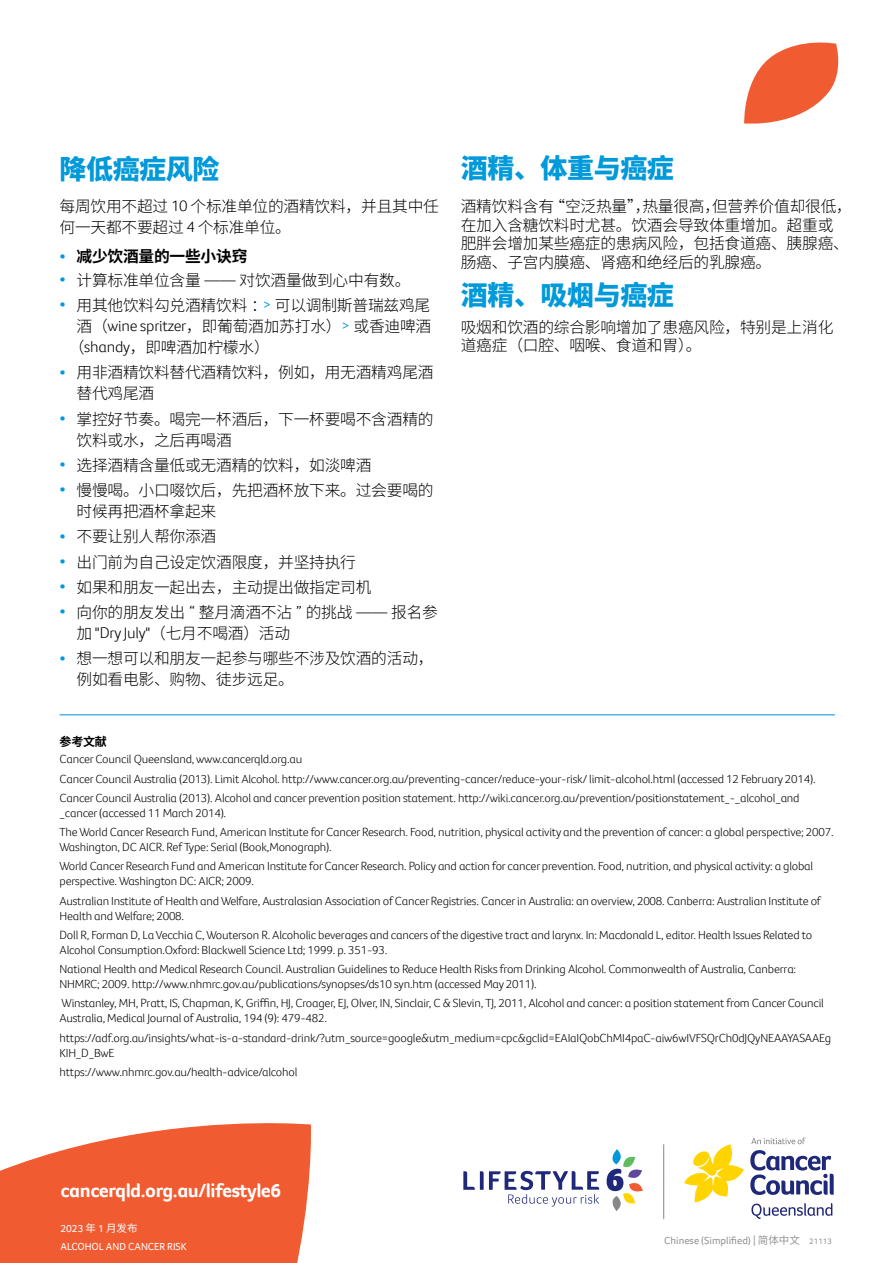
<style>
.page{position:relative;width:893px;height:1263px;background:#fff}
.page>*{position:absolute;margin:0;border:0;box-sizing:border-box;transform-origin:0 0}
.H2_DkBlue{font:900 27px "Noto Sans CJ Ksc";letter-spacing:-.015em;color:#0099da}
.t1{font:700 19.5px "Foco CC";letter-spacing:-.02em;color:#fff}
.H2_DkBlue-2{font:300 15.75px/21px "Noto Sans CJ Ksc";letter-spacing:-.015em;color:#000}
.t2{font:700 15.75px "Noto Sans CJ Ksc";letter-spacing:-.015em;color:#000}
.H2_DkBlue-3{font:300 12px/15px "Foco CC";letter-spacing:-.015em;color:#000}
.H2_DkBlue-4{font:700 12px "Noto Sans CJ Ksc";color:#000}
.t3{font:10.5px "Foco CC";color:#fff}
.t4{font:10.5px "Foco CC";color:#939598}
.t5{font:8.25px "Foco CC";color:#939598}
.s1{font-family:"Foco CC"}
.s2{font-family:"Foco CC";color:#0099da}
.s3{font-family:"Foco CC";font-weight:700;color:#0099da}
.s4{font-family:"Noto Sans CJ Ksc"}
</style>
<div class="page">
<svg style="left:0;top:1123px;width:311px;height:140px;background:#f26d47"></svg>
<svg style="left:463px;top:1171px;width:136px;height:35px"></svg>
<svg style="left:684px;top:1144px;width:60px;height:58px"></svg>
<svg style="left:750px;top:1150px;width:84px;height:45px"></svg>
<svg style="left:751px;top:1203px;width:81px;height:16px"></svg>
<hr style="left:663px;top:1144px;width:1px;height:75px;background:#878787">
<svg style="left:607px;top:1149px;width:36px;height:62px"></svg>
<svg style="left:751px;top:1137px;width:54px;height:7px"></svg>
<svg style="left:744px;top:42px;width:95px;height:82px"></svg>
<hr style="left:60px;top:714px;width:775px;height:1px;background:#0099da">
<p class="H2_DkBlue" style="left:60px;top:154px;width:161px">降低癌症风险</p>
<p class="H2_DkBlue-2" style="left:60px;top:196px;width:381px">每周饮用不超过 <span class="s1">10</span> 个标准单位的酒精饮料，并且其中任何一天都不要超过 <span class="s1">4</span> 个标准单位。</p>
<p class="t2" style="left:60px;top:248px;width:189px"><span class="s2">•</span> 减少饮酒量的一些小诀窍</p>
<p class="H2_DkBlue-2" style="left:60px;top:270px;width:352px"><span class="s3">•</span> 计算标准单位含量 <span class="s1">——</span> 对饮酒量做到心中有数。</p>
<p class="H2_DkBlue-2" style="left:60px;top:295px;width:372px"><span class="s3">•</span> 用其他饮料勾兑酒精饮料：<span class="s2">&gt;</span> 可以调制斯普瑞兹鸡尾</p>
<p class="H2_DkBlue-2" style="left:77px;top:316px;width:356px">酒（<span class="s1">wine spritzer</span>，即葡萄酒加苏打水）<span class="s2">&gt;</span> 或香迪啤酒</p>
<p class="H2_DkBlue-2" style="left:69px;top:337px;width:203px">（<span class="s1">shandy</span>，即啤酒加柠檬水）</p>
<p class="H2_DkBlue-2" style="left:77px;top:362px;width:359px;text-indent:-17px"><span class="s3">•</span> 用非酒精饮料替代酒精饮料，例如，用无酒精鸡尾酒替代鸡尾酒</p>
<p class="H2_DkBlue-2" style="left:77px;top:409px;width:359px;text-indent:-17px"><span class="s3">•</span> 掌控好节奏。喝完一杯酒后，下一杯要喝不含酒精的饮料或水，之后再喝酒</p>
<p class="H2_DkBlue-2" style="left:60px;top:455px;width:314px"><span class="s3">•</span> 选择酒精含量低或无酒精的饮料，如淡啤酒</p>
<p class="H2_DkBlue-2" style="left:77px;top:480px;width:359px;text-indent:-17px"><span class="s3">•</span> 慢慢喝。小口啜饮后，先把酒杯放下来。过会要喝的时候再把酒杯拿起来</p>
<p class="H2_DkBlue-2" style="left:60px;top:526px;width:158px"><span class="s3">•</span> 不要让别人帮你添酒</p>
<p class="H2_DkBlue-2" style="left:60px;top:552px;width:298px"><span class="s3">•</span> 出门前为自己设定饮酒限度，并坚持执行</p>
<p class="H2_DkBlue-2" style="left:60px;top:577px;width:314px"><span class="s3">•</span> 如果和朋友一起出去，主动提出做指定司机</p>
<p class="H2_DkBlue-2" style="left:77px;top:602px;width:363px;text-indent:-17px"><span class="s3">•</span> 向你的朋友发出 <span class="s1">“</span> 整月滴酒不沾 <span class="s1">”</span> 的挑战 <span class="s1">——</span> 报名参加 <span class="s1">"Dry July"</span>（七月不喝酒）活动</p>
<p class="H2_DkBlue-2" style="left:77px;top:648px;width:359px;text-indent:-17px"><span class="s3">•</span> 想一想可以和朋友一起参与哪些不涉及饮酒的活动，例如看电影、购物、徒步远足。</p>
<p class="H2_DkBlue" style="left:461px;top:153px;width:215px">酒精、体重与癌症</p>
<p class="H2_DkBlue-2" style="left:461px;top:197px;width:393px;line-height:18.8px">酒精饮料含有“空泛热量”，热量很高，但营养价值却很低，在加入含糖饮料时尤甚。饮酒会导致体重增加。超重或肥胖会增加某些癌症的患病风险，包括食道癌、胰腺癌、肠癌、子宫内膜癌、肾癌和绝经后的乳腺癌。</p>
<p class="H2_DkBlue" style="left:461px;top:280px;width:215px">酒精、吸烟与癌症</p>
<p class="H2_DkBlue-2" style="left:461px;top:318px;width:374px;line-height:18.8px">吸烟和饮酒的综合影响增加了患癌风险，特别是上消化道癌症（口腔、咽喉、食道和胃）。</p>
<p class="H2_DkBlue-4" style="left:60px;top:735px;width:49px">参考文献</p>
<p class="H2_DkBlue-3" style="left:60px;top:752px;width:244px">Cancer Council Queensland, www.cancerqld.org.au</p>
<p class="H2_DkBlue-3" style="left:60px;top:771px;width:758px">Cancer Council Australia (2013). Limit Alcohol. http://www.cancer.org.au/preventing-cancer/reduce-your-risk/ limit-alcohol.html (accessed 12 February 2014).</p>
<p class="H2_DkBlue-3" style="left:60px;top:790px;width:742px">Cancer Council Australia (2013). Alcohol and cancer prevention position statement. http://wiki.cancer.org.au/prevention/positionstatement_-_alcohol_and _cancer (accessed 11 March 2014).</p>
<p class="H2_DkBlue-3" style="left:60px;top:824px;width:776px">The World Cancer Research Fund, American Institute for Cancer Research. Food, nutrition, physical activity and the prevention of cancer: a global perspective; 2007.<br>Washington, DC AICR. Ref Type: Serial (Book,Monograph).</p>
<p class="H2_DkBlue-3" style="left:60px;top:859px;width:755px">World Cancer Research Fund and American Institute for Cancer Research. Policy and action for cancer prevention. Food, nutrition, and physical activity: a global perspective. Washington DC: AICR; 2009.</p>
<p class="H2_DkBlue-3" style="left:60px;top:893px;width:763px">Australian Institute of Health and Welfare, Australasian Association of Cancer Registries. Cancer in Australia: an overview, 2008. Canberra: Australian Institute of<br>Health and Welfare; 2008.</p>
<p class="H2_DkBlue-3" style="left:60px;top:927px;width:754px">Doll R, Forman D, La Vecchia C, Wouterson R. Alcoholic beverages and cancers of the digestive tract and larynx. In: Macdonald L, editor. Health Issues Related to<br>Alcohol Consumption.Oxford: Blackwell Science Ltd; 1999. p. 351-93.</p>
<p class="H2_DkBlue-3" style="left:60px;top:961px;width:738px">National Health and Medical Research Council. Australian Guidelines to Reduce Health Risks from Drinking Alcohol. Commonwealth of Australia, Canberra:<br>NHMRC; 2009. http://www.nhmrc.gov.au/publications/synopses/ds10 syn.htm (accessed May 2011).</p>
<p class="H2_DkBlue-3" style="left:60px;top:996px;width:766px">Winstanley, MH, Pratt, IS, Chapman, K, Griffin, HJ, Croager, EJ, Olver, IN, Sinclair, C &amp; Slevin, TJ, 2011, Alcohol and cancer: a position statement from Cancer Council<br>Australia, Medical Journal of Australia, 194 (9): 479-482.</p>
<p class="H2_DkBlue-3" style="left:60px;top:1030px;width:773px">https://adf.org.au/insights/what-is-a-standard-drink/?utm_source=google&amp;utm_medium=cpc&amp;gclid=EAIaIQobChMI4paC-aiw6wIVFSQrCh0dJQyNEAAYASAAEg<br>KIH_D_BwE</p>
<p class="H2_DkBlue-3" style="left:60px;top:1064px;width:239px">https://www.nhmrc.gov.au/health-advice/alcohol</p>
<p class="t1" style="left:60px;top:1177px;width:222px">cancerqld.org.au/lifestyle6</p>
<p class="t3" style="left:60px;top:1221px;width:79px">2023 <span class="s4">年</span> 1 <span class="s4">月发布</span></p>
<p class="t3" style="left:60px;top:1240px;width:128px">ALCOHOL AND CANCER RISK</p>
<p class="t4" style="left:664px;top:1234px;width:137px">Chinese (Simplified) | <span class="s4">简体中文</span></p>
<p class="t5" style="left:809px;top:1236px;width:24px">21113</p>
</div>
